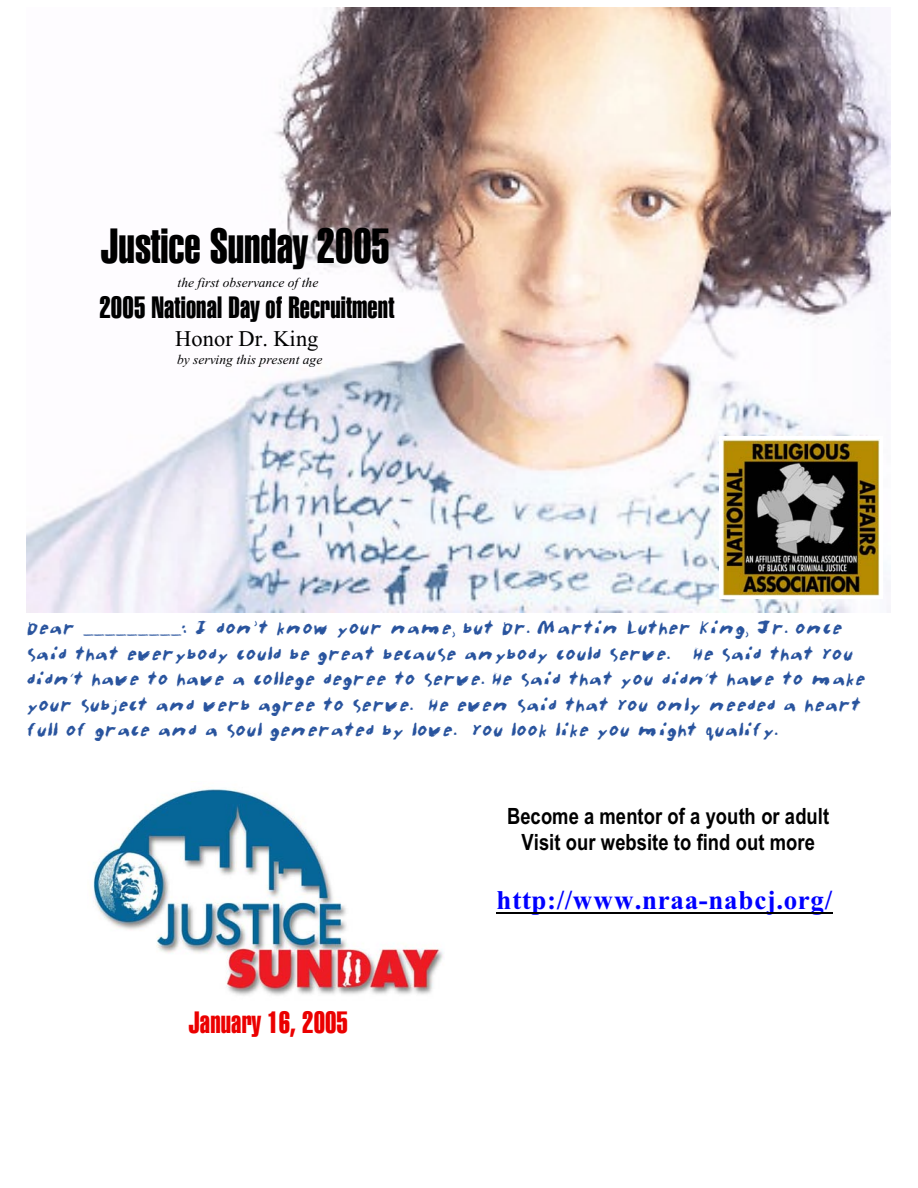
<style>
.page{position:relative;width:918px;height:1188px;background:#fff}
.page>*{position:absolute;margin:0;border:0;box-sizing:border-box;transform-origin:0 0}
.t1{font:48px "Swiss 911 X Cm BT";color:#000}
.t2{font:30px "Swiss 911 X Cm BT";letter-spacing:.005em;color:#000}
.t3{font:30px "Swiss 911 X Cm BT";letter-spacing:.005em;color:#eb0000}
.t4{font:700 27px "Times New Roman";letter-spacing:.025em;color:#00f}
.t5{font:700 22.35px/26.4px "Arial Narrow";letter-spacing:.005em;color:#000;text-align:center}
.t6{font:22.35px "Times New Roman";letter-spacing:.005em;color:#000}
.t7{font:13.5px/25.3px "Kid TYPE Paint";letter-spacing:.08em;color:#29549e}
.t8{font:italic 13.5px "Times New Roman";color:#000}
</style>
<div class="page">
<img style="left:27px;top:7px;width:864px;height:606px">
<hr style="left:497px;top:912px;width:336px;height:2px;background:#000">
<img style="left:722px;top:439px;width:158px;height:157px">
<hr style="left:719px;top:436px;width:3px;height:163px;background:#fff">
<hr style="left:880px;top:436px;width:3px;height:163px;background:#fff">
<hr style="left:719px;top:436px;width:164px;height:3px;background:#fff">
<hr style="left:719px;top:596px;width:164px;height:3px;background:#fff">
<img style="left:93px;top:789px;width:351px;height:207px">
<h1 class="t1" style="left:101px;top:227px;width:291px">Justice Sunday 2005</h1>
<p class="t8" style="left:178px;top:278px;width:142px">the first observance of the</p>
<h2 class="t2" style="left:99px;top:295px;width:296px">2005 National Day of Recruitment</h2>
<h3 class="t6" style="left:175px;top:330px;width:145px">Honor Dr. King</h3>
<p class="t8" style="left:177px;top:354px;width:147px">by serving this present age</p>
<p class="t7" style="left:27px;top:615px;width:816px">Dear _________: I don’t know your name, but Dr. Martin Luther King, Jr. once said that everybody could be great because anybody could serve.</p>
<p class="t7" style="left:27px;top:641px;width:840px;text-indent:666px">He said that You didn't have to have a college degree to serve. He said that you didn't have to make your subject and verb agree to serve. He even said that You only needed a heart full of grace and a soul generated by love. You look like you might qualify.</p>
<h3 class="t5" style="left:507px;top:802px;width:324px">Become a mentor of a youth or adult<br>Visit our website to find out more</h3>
<h2 class="t3" style="left:188px;top:1010px;width:161px">January 16, 2005</h2>
<h3 class="t4" style="left:497px;top:891px;width:337px">http://www.nraa-nabcj.org/</h3>
</div>
